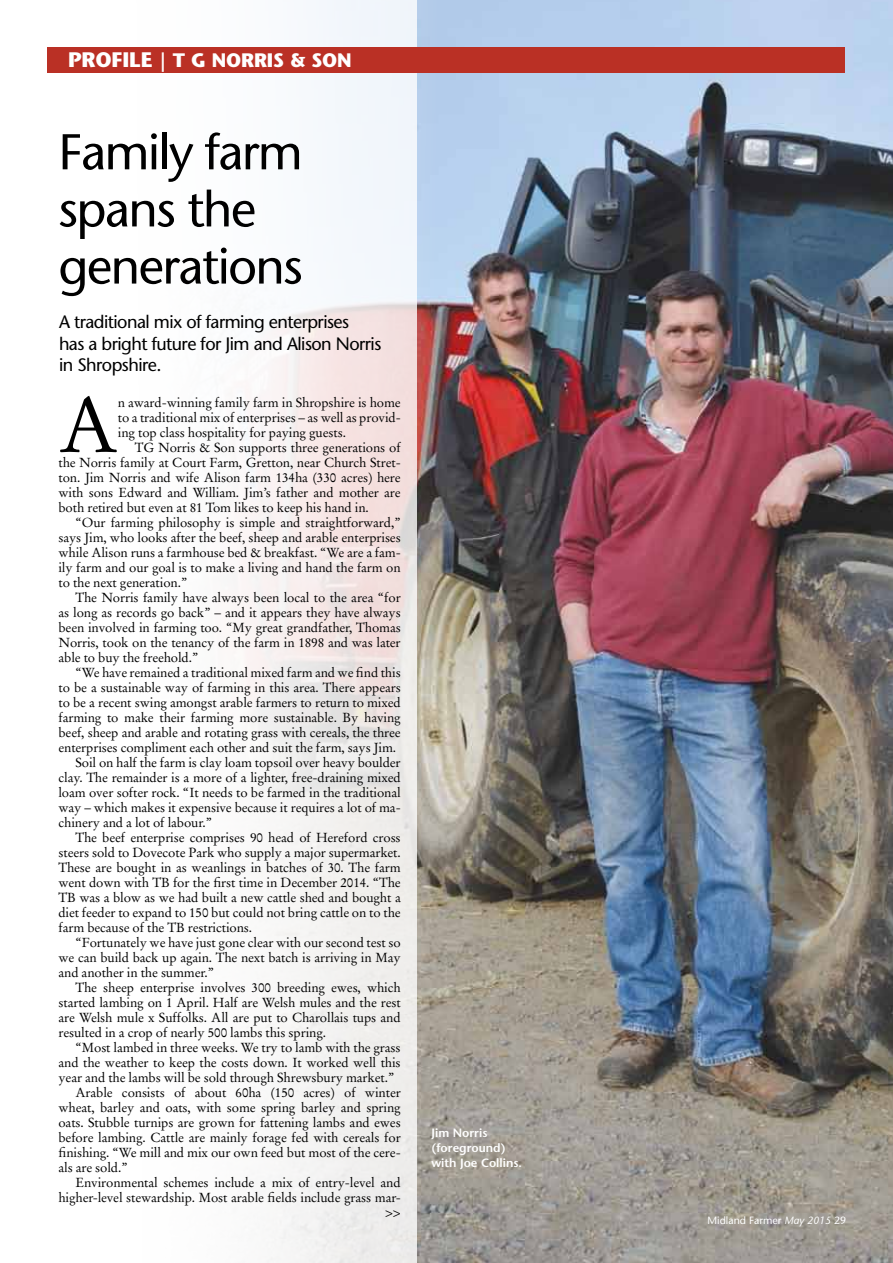
<style>
.page{position:relative;width:893px;height:1263px;background:#fff}
.page>*{position:absolute;margin:0;border:0;box-sizing:border-box;transform-origin:0 0}
.t1{font:77.25px "Stempel Garamond";color:#000}
.t2{font:50.1px/57.2px "Stone Sans LT";letter-spacing:-.03em;color:#000}
.t3{font:700 19.5px "Stone Sans LT";color:#fff}
.t4{font:18px/21.6px "Stone Sans LT";letter-spacing:-.03em;color:#000}
.t5{font:13.2px/15px "Stempel Garamond";letter-spacing:-.01em;color:#000;text-align:justify}
.t6{font:600 12px/15px "Stone Sans LT";color:#fff}
.t7{font:10.5px "Stone Sans LT";color:#fff}
.s1{font-size:21px}
.s2{font-style:italic}
</style>
<div class="page">
<img style="left:417px;top:0;width:476px;height:1263px">
<svg style="left:47px;top:0;width:370px;height:1263px"></svg>
<div style="left:47px;top:47px;width:797px;height:25px;background:#ba3025"></div>
<h3 class="t3" style="left:68px;top:48px;width:171px"><span class="s1">PROFILE</span> | T G NORRI</h3>
<h3 class="t3" style="left:273px;top:48px;width:52px">S &amp; SON</h3>
<h2 class="t2" style="left:58px;top:123px;width:246px">Family farm spans the generations</h2>
<h3 class="t4" style="left:59px;top:311px;width:324px">A traditional mix of farming enterprises<br>has a bright future for Jim and Alison Norris in Shropshire.</h3>
<h1 class="t1" style="left:58px;top:379px;width:62px">A</h1>
<p class="t5" style="left:118px;top:395px;width:284px">n award-winning family farm in Shropshire is home to a traditional mix of enterprises – as well as provid&shy;ing top class hospitality for paying guests.</p>
<p class="t5" style="left:58px;top:440px;width:344px;text-indent:76px">TG Norris &amp; Son supports three generations of the Norris family at Court Farm, Gretton, near Church Stret&shy;ton. Jim Norris and wife Alison farm 134ha (330 acres) here with sons Edward and William. Jim’s father and mother are both retired but even at 81 Tom likes to keep his hand in.</p>
<p class="t5" style="left:58px;top:515px;width:344px;text-indent:17px">“Our farming philosophy is simple and straightforward,” says Jim, who looks after the beef, sheep and arable enterprises while Alison runs a farmhouse bed &amp; breakfast. “We are a fam&shy;ily farm and our goal is to make a living and hand the farm on to the next generation.”</p>
<p class="t5" style="left:58px;top:590px;width:344px;text-indent:17px">The Norris family have always been local to the area “for as long as records go back” – and it appears they have always been involved in farming too. “My great grandfather, Thomas Norris, took on the tenancy of the farm in 1898 and was later able to buy the freehold.”</p>
<p class="t5" style="left:75px;top:665px;width:327px">“We have remained a traditional mixed farm and we find this</p>
<p class="t5" style="left:58px;top:680px;width:344px">to be a sustainable way of farming in this area. There appears</p>
<p class="t5" style="left:58px;top:695px;width:344px">to be a recent swing amongst arable farmers to return to mixed</p>
<p class="t5" style="left:58px;top:710px;width:344px">farming to make their farming more sustainable. By having</p>
<p class="t5" style="left:58px;top:725px;width:344px">beef, sheep and arable and rotating grass with cereals, the three</p>
<p class="t5" style="left:58px;top:740px;width:339px">enterprises compliment each other and suit the farm, says Jim.</p>
<p class="t5" style="left:75px;top:755px;width:327px">Soil on half the farm is clay loam topsoil over heavy boulder</p>
<p class="t5" style="left:58px;top:770px;width:344px">clay. The remainder is a more of a lighter, free-draining mixed</p>
<p class="t5" style="left:58px;top:785px;width:344px">loam over softer rock. “It needs to be farmed in the traditional</p>
<p class="t5" style="left:58px;top:800px;width:344px">way – which makes it expensive because it requires a lot of ma-</p>
<p class="t5" style="left:58px;top:815px;width:155px">chinery and a lot of labour.”</p>
<p class="t5" style="left:75px;top:830px;width:327px">The beef enterprise comprises 90 head of Hereford cross</p>
<p class="t5" style="left:58px;top:845px;width:344px">steers sold to Dovecote Park who supply a major supermarket.</p>
<p class="t5" style="left:58px;top:860px;width:344px">These are bought in as weanlings in batches of 30. The farm</p>
<p class="t5" style="left:58px;top:875px;width:344px">went down with TB for the first time in December 2014. “The</p>
<p class="t5" style="left:58px;top:890px;width:344px">TB was a blow as we had built a new cattle shed and bought a</p>
<p class="t5" style="left:58px;top:905px;width:344px">diet feeder to expand to 150 but could not bring cattle on to the</p>
<p class="t5" style="left:58px;top:920px;width:195px">farm because of the TB restrictions.</p>
<p class="t5" style="left:75px;top:935px;width:327px">“Fortunately we have just gone clear with our second test so</p>
<p class="t5" style="left:58px;top:950px;width:344px">we can build back up again. The next batch is arriving in May</p>
<p class="t5" style="left:58px;top:965px;width:157px">and another in the summer.”</p>
<p class="t5" style="left:75px;top:980px;width:327px">The sheep enterprise involves 300 breeding ewes, which</p>
<p class="t5" style="left:58px;top:995px;width:344px">started lambing on 1 April. Half are Welsh mules and the rest</p>
<p class="t5" style="left:58px;top:1010px;width:344px">are Welsh mule x Suffolks. All are put to Charollais tups and</p>
<p class="t5" style="left:58px;top:1025px;width:269px">resulted in a crop of nearly 500 lambs this spring.</p>
<p class="t5" style="left:75px;top:1040px;width:327px">“Most lambed in three weeks. We try to lamb with the grass</p>
<p class="t5" style="left:58px;top:1055px;width:344px">and the weather to keep the costs down. It worked well this</p>
<p class="t5" style="left:58px;top:1070px;width:337px">year and the lambs will be sold through Shrewsbury market.”</p>
<p class="t5" style="left:75px;top:1085px;width:327px">Arable consists of about 60ha (150 acres) of winter</p>
<p class="t5" style="left:58px;top:1100px;width:344px">wheat, barley and oats, with some spring barley and spring</p>
<p class="t5" style="left:58px;top:1115px;width:344px">oats. Stubble turnips are grown for fattening lambs and ewes</p>
<p class="t5" style="left:58px;top:1130px;width:344px">before lambing. Cattle are mainly forage fed with cereals for</p>
<p class="t5" style="left:58px;top:1145px;width:344px">finishing. “We mill and mix our own feed but most of the cere-</p>
<p class="t5" style="left:58px;top:1160px;width:71px">als are sold.”</p>
<p class="t5" style="left:75px;top:1175px;width:327px">Environmental schemes include a mix of entry-level and</p>
<p class="t5" style="left:58px;top:1190px;width:344px">higher-level stewardship. Most arable fields include grass mar-</p>
<p class="t5" style="left:385px;top:1205px;width:17px">&gt;&gt;</p>
<p class="t6" style="left:431px;top:1125px;width:92px">Jim Norris (foreground) with Joe Collins.</p>
<p class="t7" style="left:707px;top:1214px;width:140px">Midland Farmer <span class="s2">May 2015</span> 29</p>
</div>
